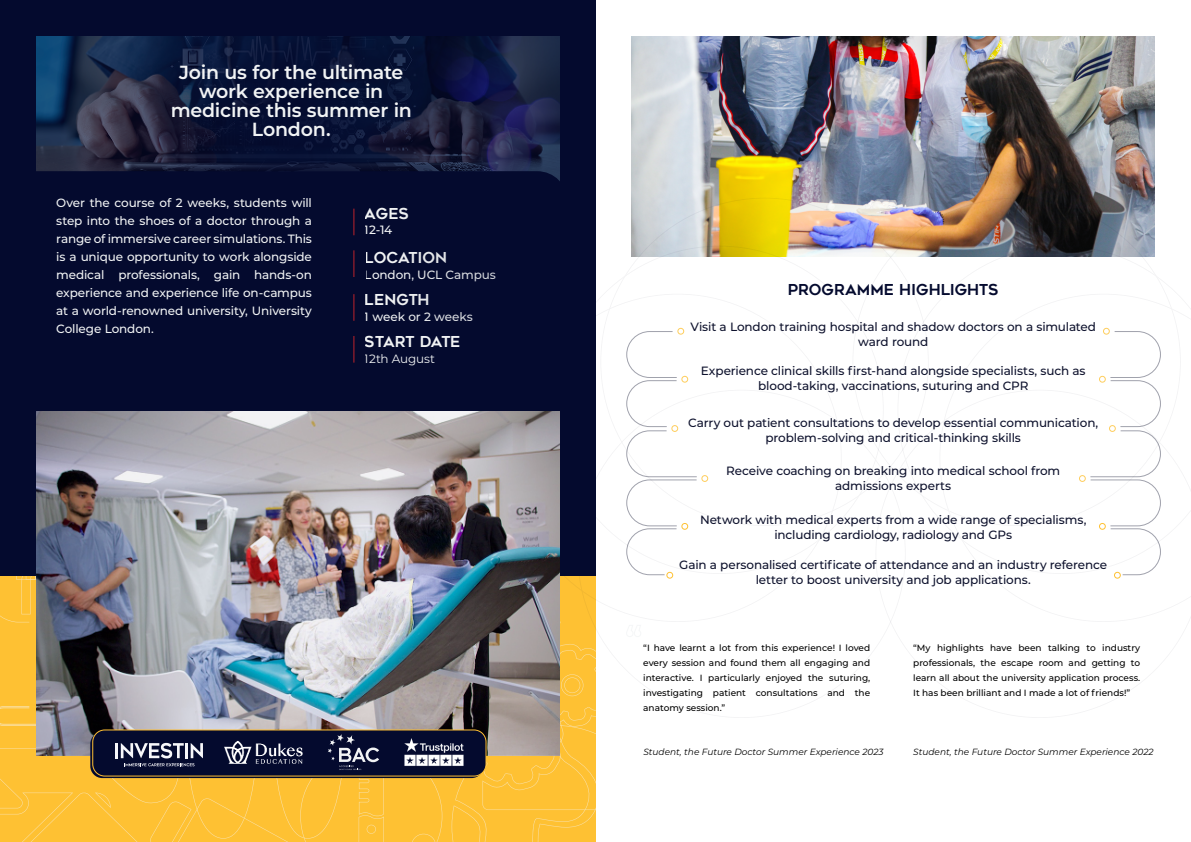
<style>
.page{position:relative;width:1191px;height:842px;background:#fff}
.page>*{position:absolute;margin:0;border:0;box-sizing:border-box;transform-origin:0 0}
.t1{font:600 19px/19px "Montserrat";letter-spacing:-.01em;color:#f1f3f4;text-align:center}
.t2{font:15px "Geometos";letter-spacing:-.015em;color:#f1f3f4}
.t3{font:15px "Geometos";color:#040a2e}
.t4{font:500 12px/15px "Montserrat";letter-spacing:-.01em;color:#0e122d;text-align:center}
.t5{font:500 12px/18px "Montserrat";letter-spacing:-.01em;color:#f1f3f4;text-align:justify}
.t6{font:12px "Montserrat";letter-spacing:-.015em;color:#f1f3f4}
.t7{font:500 9px/15px "Montserrat";color:#000;text-align:justify}
.t8{font:italic 9px "Montserrat";color:#000}
</style>
<div class="page">
<div style="left:0;top:0;width:595px;height:577px;background:#040a2e"></div>
<img style="left:631px;top:36px;width:524px;height:221px">
<svg style="left:897px;top:246px;width:284px;height:142px"></svg>
<img style="left:36px;top:36px;width:523px;height:135px">
<svg style="left:126px;top:36px;width:327px;height:135px"></svg>
<div style="left:1103px;top:328px;width:6px;height:7px;border:1px solid #fec133;border-radius:50%"></div>
<div style="left:1079px;top:475px;width:6px;height:7px;border:1px solid #fec133;border-radius:50%"></div>
<div style="left:677px;top:328px;width:7px;height:7px;border:1px solid #fec133;border-radius:50%"></div>
<div style="left:701px;top:475px;width:7px;height:7px;border:1px solid #fec133;border-radius:50%"></div>
<img style="left:36px;top:412px;width:523px;height:165px">
<img style="left:0;top:577px;width:595px;height:265px">
<svg style="left:115px;top:742px;width:88px;height:25px;fill:#070d31"></svg>
<svg style="left:353px;top:250px;width:1px;height:27px"></svg>
<svg style="left:353px;top:294px;width:1px;height:27px"></svg>
<svg style="left:353px;top:336px;width:1px;height:27px"></svg>
<div style="left:666px;top:572px;width:7px;height:7px;border:1px solid #fec133;border-radius:50%"></div>
<svg style="left:626px;top:331px;width:71px;height:245px"></svg>
<div style="left:1114px;top:572px;width:6px;height:7px;border:1px solid #fec133;border-radius:50%"></div>
<svg style="left:1089px;top:331px;width:72px;height:245px"></svg>
<h1 class="t1" style="left:170px;top:62px;width:243px">Join us for the ultimate work experience in medicine this summer in<br>London.</h1>
<p class="t5" style="left:56px;top:193px;width:257px">Over the course of 2 weeks, students will step into the shoes of a doctor through a range of immersive career simulations. This is a unique opportunity to work alongside medical professionals, gain hands-on experience and experience life on-campus at a world-renowned university, University College London.</p>
<p class="t2" style="left:365px;top:205px;width:45px">AGES</p>
<p class="t5" style="left:365px;top:220px;width:29px">12-14</p>
<p class="t2" style="left:365px;top:249px;width:84px">LOCATION</p>
<p class="t5" style="left:365px;top:265px;width:132px">London, UCL Campus</p>
<p class="t2" style="left:365px;top:291px;width:66px">LENGTH</p>
<p class="t5" style="left:365px;top:307px;width:109px">1 week or 2 weeks</p>
<p class="t2" style="left:365px;top:333px;width:97px">START DATE</p>
<p class="t6" style="left:365px;top:350px;width:72px">12th August</p>
<p class="t3" style="left:788px;top:281px;width:212px">PROGRAMME HIGHLIGHTS</p>
<p class="t4" style="left:690px;top:318px;width:407px">Visit a London training hospital and shadow doctors on a simulated ward round</p>
<p class="t4" style="left:701px;top:363px;width:386px">Experience clinical skills first-hand alongside specialists, such as blood-taking, vaccinations, suturing and CPR</p>
<p class="t4" style="left:688px;top:415px;width:411px">Carry out patient consultations to develop essential communication, problem-solving and critical-thinking skills</p>
<p class="t4" style="left:726px;top:463px;width:336px">Receive coaching on breaking into medical school from admissions experts</p>
<p class="t4" style="left:700px;top:512px;width:388px">Network with medical experts from a wide range of specialisms, including cardiology, radiology and GPs</p>
<p class="t4" style="left:679px;top:557px;width:429px">Gain a personalised certificate of attendance and an industry reference letter to boost university and job applications.</p>
<p class="t7" style="left:643px;top:640px;width:228px">“I have learnt a lot from this experience! I loved every session and found them all engaging and interactive. I particularly enjoyed the suturing, investigating patient consultations and the anatomy session.”</p>
<p class="t7" style="left:913px;top:640px;width:228px">“My highlights have been talking to industry professionals, the escape room and getting to learn all about the university application process.<br>It has been brilliant and I made a lot of friends!”</p>
<p class="t8" style="left:643px;top:746px;width:242px">Student, the Future Doctor Summer Experience 2023</p>
<p class="t8" style="left:913px;top:746px;width:242px">Student, the Future Doctor Summer Experience 2022</p>
</div>
